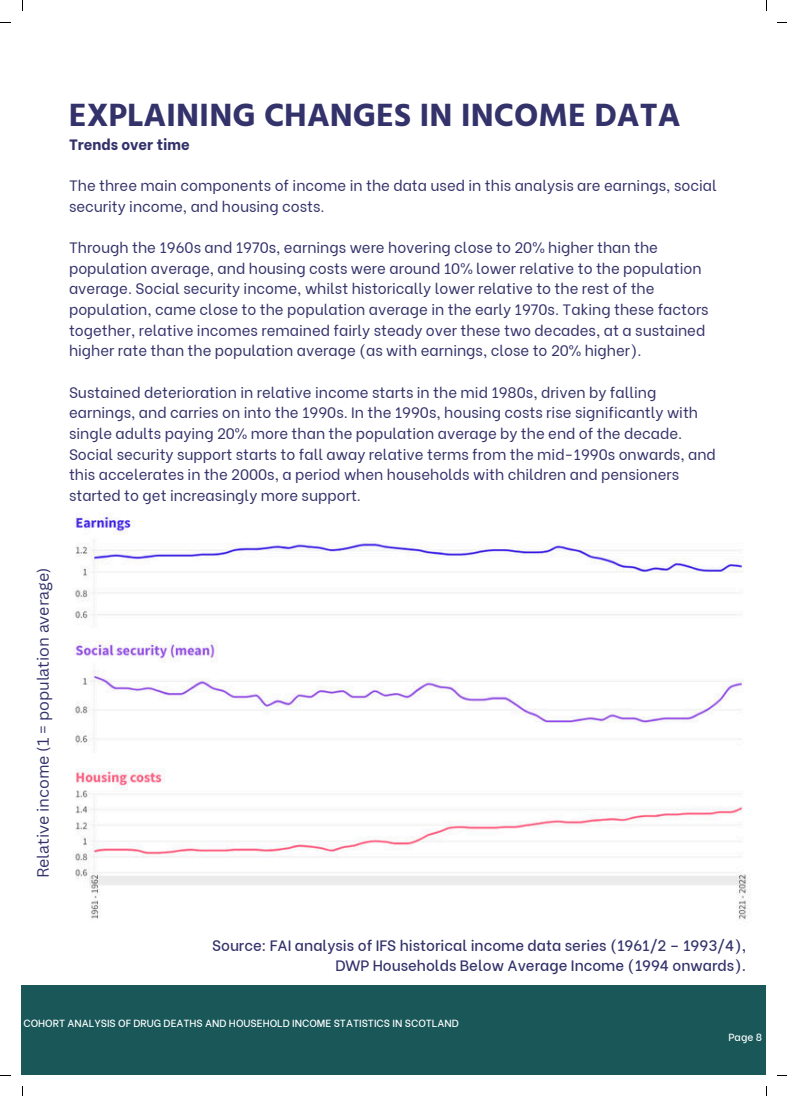
<style>
.page{position:relative;width:787px;height:1096px;background:#fff}
.page>*{position:absolute;margin:0;border:0;box-sizing:border-box;transform-origin:0 0}
.t1{font:700 33.12px "Hind Siliguri";color:#33326b}
.t2{font:15.88px "Canva Sans";color:#33326b}
.t3{font:15px/20.6px "Be Vietnam";color:#33326b}
.t4{font:500 15px/20.6px "Be Vietnam";color:#33326b;text-align:right}
.t5{font:800 15px "Be Vietnam";color:#33326b}
.t6{font:500 10.38px "Be Vietnam";color:#fff}
</style>
<div class="page">
<img style="left:75px;top:512px;width:676px;height:408px">
<div style="left:22px;top:985px;width:744px;height:89px;background:#195759"></div>
<h1 class="t1" style="left:69px;top:89px;width:613px">EXPLAINING CHANGES IN INCOME DATA</h1>
<p class="t5" style="left:69px;top:132px;width:122px">Trends over time</p>
<p class="t3" style="left:69px;top:174px;width:649px">The three main components of income in the data used in this analysis are earnings, social security income, and housing costs.</p>
<p class="t3" style="left:69px;top:236px;width:641px">Through the 1960s and 1970s, earnings were hovering close to 20% higher than the population average, and housing costs were around 10% lower relative to the population average. Social security income, whilst historically lower relative to the rest of the population, came close to the population average in the early 1970s. Taking these factors together, relative incomes remained fairly steady over these two decades, at a sustained higher rate than the population average (as with earnings, close to 20% higher).</p>
<p class="t3" style="left:69px;top:380px;width:648px">Sustained deterioration in relative income starts in the mid 1980s, driven by falling earnings, and carries on into the 1990s. In the 1990s, housing costs rise significantly with single adults paying 20% more than the population average by the end of the decade.<br>Social security support starts to fall away relative terms from the mid-1990s onwards, and this accelerates in the 2000s, a period when households with children and pensioners started to get increasingly more support.</p>
<p class="t2" style="left:34px;top:878px;width:312px;rotate:-90deg">Relative income (1 = population average)</p>
<p class="t4" style="left:212px;top:933px;width:536px">Source: FAI analysis of IFS historical income data series (1961/2 – 1993/4),<br>DWP Households Below Average Income (1994 onwards).</p>
<p class="t6" style="left:23px;top:1014px;width:437px">COHORT ANALYSIS OF DRUG DEATHS AND HOUSEHOLD INCOME STATISTICS IN SCOTLAND</p>
<p class="t6" style="left:729px;top:1028px;width:35px">Page 8</p>
</div>
